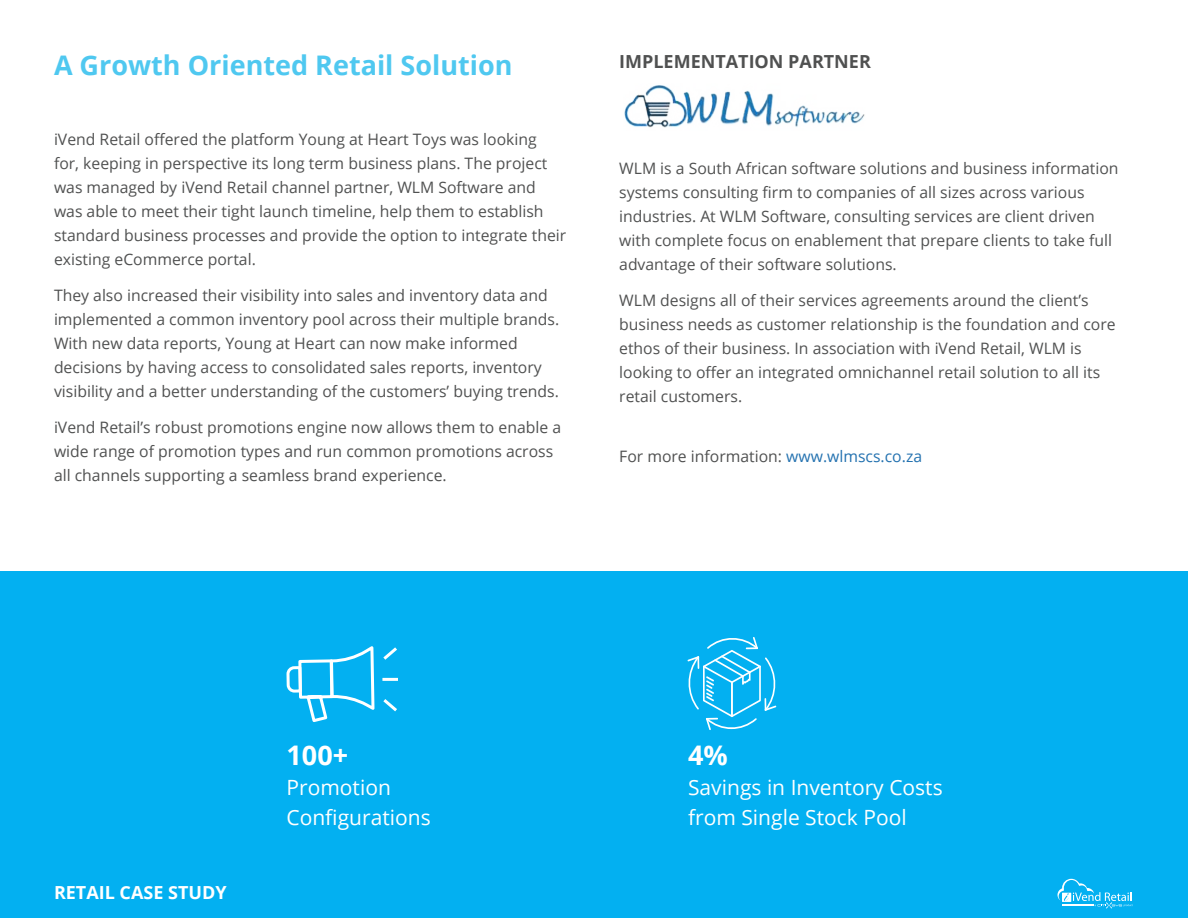
<style>
.page{position:relative;width:1188px;height:918px;background:#fff}
.page>*{position:absolute;margin:0;border:0;box-sizing:border-box;transform-origin:0 0}
.t1{font:700 27px "Open Sans";color:#4fc8f0}
.t2{font:700 27px "Open Sans";color:#fff}
.t3{font:21px/30px "Open Sans";color:#fff}
.t4{font:700 18px "Open Sans";color:#505151}
.t5{font:700 18px "Open Sans";color:#fff}
.t6{font:15.75px/24px "Open Sans";color:#505151}
.s1{color:#2472b0}
</style>
<div class="page">
<div style="left:0;top:571px;width:1188px;height:347px;background:#03b0f1"></div>
<svg style="left:1058px;top:879px;width:75px;height:29px"></svg>
<img style="left:624px;top:85px;width:241px;height:43px">
<svg style="left:286px;top:646px;width:112px;height:76px"></svg>
<svg style="left:687px;top:637px;width:90px;height:93px"></svg>
<h1 class="t1" style="left:54px;top:54px;width:460px">A Growth Oriented Retail Solution</h1>
<p class="t6" style="left:54px;top:127px;width:514px">iVend Retail offered the platform Young at Heart Toys was looking<br>for, keeping in perspective its long term business plans. The project was managed by iVend Retail channel partner, WLM Software and was able to meet their tight launch timeline, help them to establish standard business processes and provide the option to integrate their existing eCommerce portal.</p>
<p class="t6" style="left:54px;top:285px;width:507px">They also increased their visibility into sales and inventory data and implemented a common inventory pool across their multiple brands.<br>With new data reports, Young at Heart can now make informed decisions by having access to consolidated sales reports, inventory visibility and a better understanding of the customers’ buying trends.</p>
<p class="t6" style="left:54px;top:417px;width:509px">iVend Retail’s robust promotions engine now allows them to enable a wide range of promotion types and run common promotions across all channels supporting a seamless brand experience.</p>
<p class="t4" style="left:619px;top:54px;width:253px">IMPLEMENTATION PARTNER</p>
<p class="t6" style="left:619px;top:158px;width:501px">WLM is a South African software solutions and business information systems consulting firm to companies of all sizes across various industries. At WLM Software, consulting services are client driven with complete focus on enablement that prepare clients to take full advantage of their software solutions.</p>
<p class="t6" style="left:619px;top:290px;width:498px">WLM designs all of their services agreements around the client’s business needs as customer relationship is the foundation and core ethos of their business. In association with iVend Retail, WLM is looking to offer an integrated omnichannel retail solution to all its retail customers.</p>
<p class="t6" style="left:619px;top:446px;width:304px">For more information: <span class="s1">www.wlmscs.co.za</span></p>
<p class="t5" style="left:54px;top:885px;width:174px">RETAIL CASE STUDY</p>
<h1 class="t2" style="left:286px;top:744px;width:63px">100+</h1>
<h2 class="t3" style="left:286px;top:774px;width:146px">Promotion<br>Configurations</h2>
<h1 class="t2" style="left:688px;top:744px;width:41px">4%</h1>
<h2 class="t3" style="left:688px;top:774px;width:256px">Savings in Inventory Costs from Single Stock Pool</h2>
</div>
